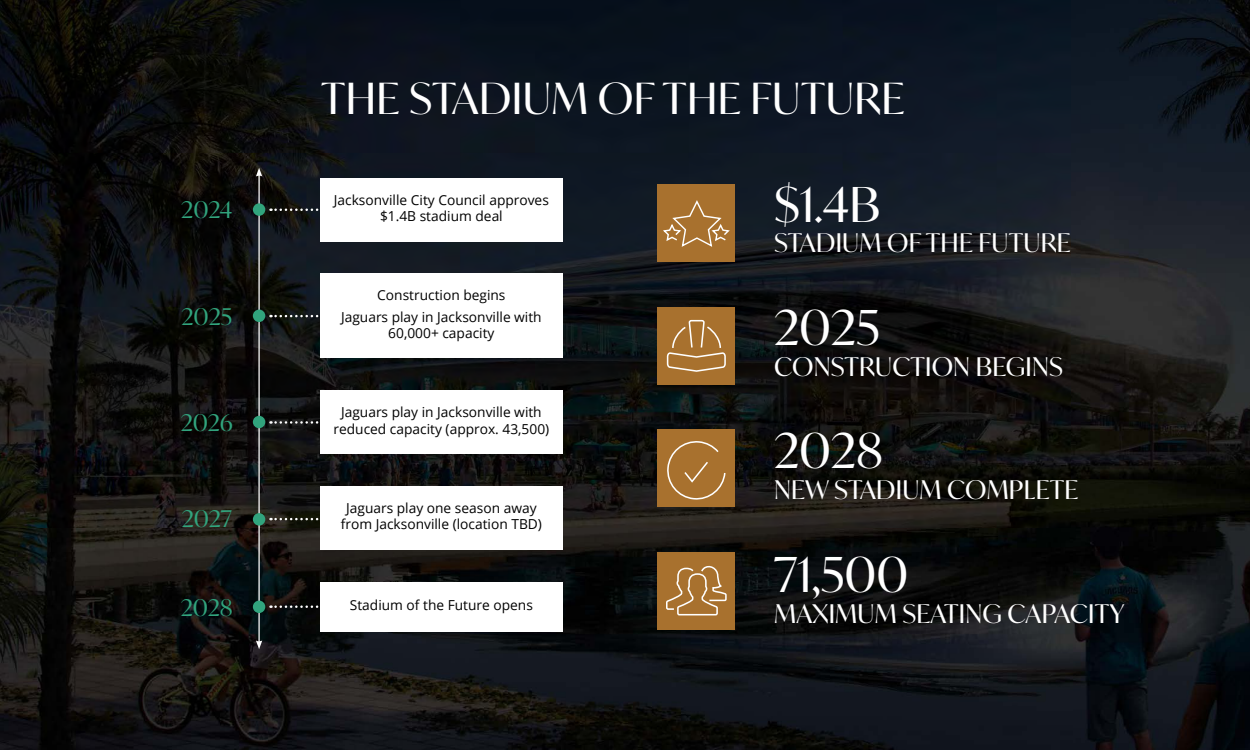
<style>
.page{position:relative;width:1250px;height:750px;background:#fff}
.page>*{position:absolute;margin:0;border:0;box-sizing:border-box;transform-origin:0 0}
.t1{font:48.12px "Ivy Mode";color:#fff}
.t2{font:43px "Ivy Mode";letter-spacing:.01em;color:#fff}
.t3{font:25.75px "Ivy Mode";letter-spacing:.01em;color:#fff}
.t4{font:23px "Ivy Mode";color:#31a47d}
.t5{font:13.75px/16.2px "Open Sans";color:#000;text-align:center}
</style>
<div class="page">
<img style="left:0;top:0;width:535px;height:529px">
<img style="left:535px;top:0;width:536px;height:529px">
<img style="left:1071px;top:0;width:179px;height:750px">
<img style="left:0;top:529px;width:1072px;height:221px">
<div style="left:658px;top:185px;width:77px;height:77px;background:#a8712e"></div>
<div style="left:658px;top:307px;width:77px;height:78px;background:#a8712e"></div>
<div style="left:658px;top:430px;width:77px;height:77px;background:#a8712e"></div>
<div style="left:658px;top:552px;width:77px;height:77px;background:#a8712e"></div>
<svg style="left:666px;top:319px;width:60px;height:53px"></svg>
<svg style="left:667px;top:441px;width:59px;height:59px"></svg>
<svg style="left:666px;top:565px;width:61px;height:51px"></svg>
<svg style="left:663px;top:200px;width:67px;height:47px"></svg>
<hr style="left:258px;top:175px;width:2px;height:467px;background:#fff">
<svg style="left:256px;top:168px;width:6px;height:9px"></svg>
<svg style="left:256px;top:640px;width:6px;height:9px"></svg>
<div style="left:320px;top:178px;width:242px;height:63px;background:#fff"></div>
<div style="left:320px;top:274px;width:242px;height:84px;background:#fff"></div>
<div style="left:320px;top:390px;width:242px;height:64px;background:#fff"></div>
<div style="left:320px;top:486px;width:242px;height:64px;background:#fff"></div>
<div style="left:320px;top:582px;width:242px;height:50px;background:#fff"></div>
<div style="left:253px;top:203px;width:12px;height:13px;background:#31a47d;border-radius:50%"></div>
<div style="left:253px;top:310px;width:12px;height:12px;background:#31a47d;border-radius:50%"></div>
<div style="left:253px;top:416px;width:12px;height:12px;background:#31a47d;border-radius:50%"></div>
<div style="left:253px;top:513px;width:12px;height:13px;background:#31a47d;border-radius:50%"></div>
<div style="left:253px;top:601px;width:12px;height:12px;background:#31a47d;border-radius:50%"></div>
<svg style="left:270px;top:208px;width:50px;height:3px"></svg>
<svg style="left:270px;top:315px;width:50px;height:2px"></svg>
<svg style="left:270px;top:518px;width:50px;height:2px"></svg>
<svg style="left:270px;top:421px;width:50px;height:3px"></svg>
<svg style="left:270px;top:605px;width:50px;height:3px"></svg>
<h3 class="t4" style="left:181px;top:194px;width:53px">2024</h3>
<h3 class="t4" style="left:182px;top:301px;width:52px">2025</h3>
<h3 class="t4" style="left:181px;top:407px;width:53px">2026</h3>
<h3 class="t4" style="left:182px;top:503px;width:52px">2027</h3>
<h2 class="t2" style="left:321px;top:70px;width:585px">THE STADIUM OF THE FUTURE</h2>
<p class="t5" style="left:334px;top:191px;width:217px">Jacksonville City Council approves $1.4B stadium deal</p>
<p class="t5" style="left:341px;top:284px;width:202px;line-height:21.2px">Construction begins<br>Jaguars play in Jacksonville with</p>
<p class="t5" style="left:388px;top:324px;width:108px">60,000+ capacity</p>
<p class="t5" style="left:334px;top:404px;width:217px">Jaguars play in Jacksonville with reduced capacity (approx. 43,500)</p>
<p class="t5" style="left:341px;top:500px;width:203px">Jaguars play one season away from Jacksonville (location TBD)</p>
<h1 class="t1" style="left:774px;top:171px;width:108px">$1.4B</h1>
<h3 class="t3" style="left:774px;top:226px;width:298px">STADIUM OF THE FUTURE</h3>
<h1 class="t1" style="left:774px;top:295px;width:107px">2025</h1>
<h3 class="t3" style="left:774px;top:349px;width:290px">CONSTRUCTION BEGINS</h3>
<h1 class="t1" style="left:774px;top:418px;width:111px">2028</h1>
<h3 class="t3" style="left:774px;top:472px;width:306px">NEW STADIUM COMPLETE</h3>
<h3 class="t4" style="left:181px;top:592px;width:54px">2028</h3>
<p class="t5" style="left:350px;top:597px;width:185px">Stadium of the Future opens</p>
<h1 class="t1" style="left:774px;top:542px;width:136px">71,500</h1>
<h3 class="t3" style="left:774px;top:596px;width:352px">MAXIMUM SEATING CAPACITY</h3>
</div>
